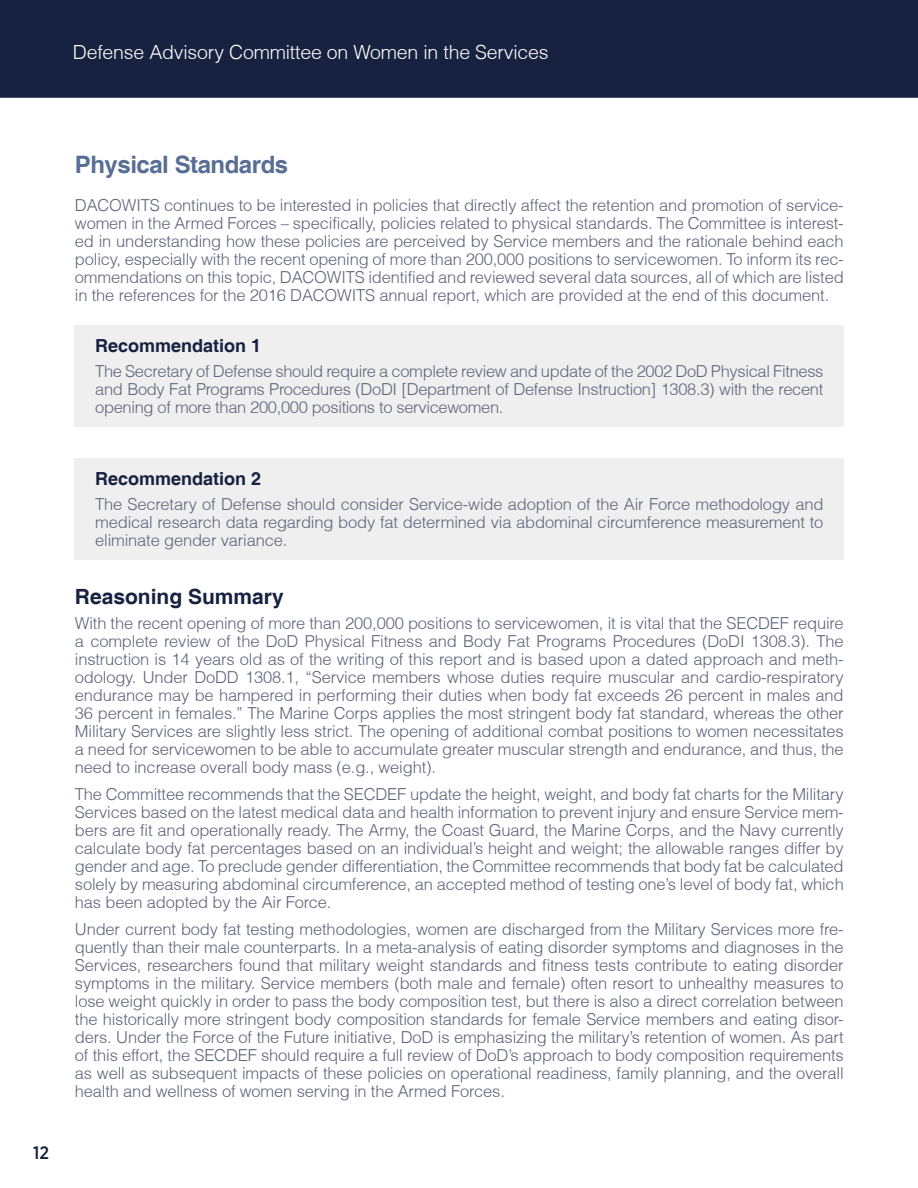
<style>
.page{position:relative;width:918px;height:1188px;background:#fff}
.page>*{position:absolute;margin:0;border:0;box-sizing:border-box;transform-origin:0 0}
.Head_2{font:700 24px "Helvetica";letter-spacing:-.02em;color:#586e94}
.Head_3{font:700 21px "Helvetica";color:#172140}
.t1{font:300 19.5px "Helvetica";letter-spacing:-.01em;color:#fff}
.Rec_Title{font:700 18px "Helvetica";color:#172140}
.Rec_Text{font:700 18px "Helvetica";color:#172140}
.t2{font:500 18px "Gotham Narrow";color:#172140}
.Body{font:300 16.5px/18px "Helvetica";letter-spacing:-.01em;color:#5d6479;text-align:justify}
.Rec_Text-2{font:300 16.5px/18px "Helvetica";letter-spacing:-.02em;color:#5d6479;text-align:justify}
</style>
<div class="page">
<div style="left:0;top:0;width:918px;height:98px;background:#172140"></div>
<div style="left:74px;top:326px;width:770px;height:101px;background:#efeff0"></div>
<div style="left:74px;top:458px;width:770px;height:101px;background:#efeff0"></div>
<p class="t1" style="left:73px;top:40px;width:477px">Defense Advisory Committee on Women in the Services</p>
<p class="t2" style="left:33px;top:1142px;width:17px">12</p>
<p class="Head_2" style="left:75px;top:150px;width:215px">Physical Standards</p>
<p class="Body" style="left:75px;top:196px;width:770px">DACOWITS continues to be interested in policies that directly affect the retention and promotion of service&shy;women in the Armed Forces – specifically, policies related to physical standards. The Committee is interest&shy;ed in understanding how these policies are perceived by Service members and the rationale behind each policy, especially with the recent opening of more than 200,000 positions to servicewomen. To inform its rec&shy;ommendations on this topic, DACOWITS identified and reviewed several data sources, all of which are listed in the references for the 2016 DACOWITS annual report, which are provided at the end of this document.</p>
<p class="Rec_Title" style="left:95px;top:335px;width:168px">Recommendation 1</p>
<p class="Rec_Text-2" style="left:95px;top:362px;width:730px">The Secretary of Defense should require a complete review and update of the 2002 DoD Physical Fitness and Body Fat Programs Procedures (DoDI [Department of Defense Instruction] 1308.3) with the recent opening of more than 200,000 positions to servicewomen.</p>
<p class="Rec_Text" style="left:95px;top:467px;width:168px">Recommendation 2</p>
<p class="Rec_Text-2" style="left:95px;top:494px;width:730px">The Secretary of Defense should consider Service-wide adoption of the Air Force methodology and medical research data regarding body fat determined via abdominal circumference measurement to eliminate gender variance.</p>
<p class="Head_3" style="left:75px;top:584px;width:210px">Reasoning Summary</p>
<p class="Body" style="left:75px;top:614px;width:770px">With the recent opening of more than 200,000 positions to servicewomen, it is vital that the SECDEF require a complete review of the DoD Physical Fitness and Body Fat Programs Procedures (DoDI 1308.3). The instruction is 14 years old as of the writing of this report and is based upon a dated approach and meth&shy;odology. Under DoDD 1308.1, “Service members whose duties require muscular and cardio-respiratory endurance may be hampered in performing their duties when body fat exceeds 26 percent in males and 36 percent in females.” The Marine Corps applies the most stringent body fat standard, whereas the other Military Services are slightly less strict. The opening of additional combat positions to women necessitates a need for servicewomen to be able to accumulate greater muscular strength and endurance, and thus, the need to increase overall body mass (e.g., weight).</p>
<p class="Body" style="left:75px;top:785px;width:770px">The Committee recommends that the SECDEF update the height, weight, and body fat charts for the Military Services based on the latest medical data and health information to prevent injury and ensure Service mem&shy;bers are fit and operationally ready. The Army, the Coast Guard, the Marine Corps, and the Navy currently calculate body fat percentages based on an individual’s height and weight; the allowable ranges differ by gender and age. To preclude gender differentiation, the Committee recommends that body fat be calculated solely by measuring abdominal circumference, an accepted method of testing one’s level of body fat, which has been adopted by the Air Force.</p>
<p class="Body" style="left:75px;top:920px;width:770px">Under current body fat testing methodologies, women are discharged from the Military Services more fre&shy;quently than their male counterparts. In a meta-analysis of eating disorder symptoms and diagnoses in the Services, researchers found that military weight standards and fitness tests contribute to eating disorder symptoms in the military. Service members (both male and female) often resort to unhealthy measures to lose weight quickly in order to pass the body composition test, but there is also a direct correlation between the historically more stringent body composition standards for female Service members and eating disor&shy;ders. Under the Force of the Future initiative, DoD is emphasizing the military’s retention of women. As part of this effort, the SECDEF should require a full review of DoD’s approach to body composition requirements as well as subsequent impacts of these policies on operational readiness, family planning, and the overall health and wellness of women serving in the Armed Forces.</p>
</div>
